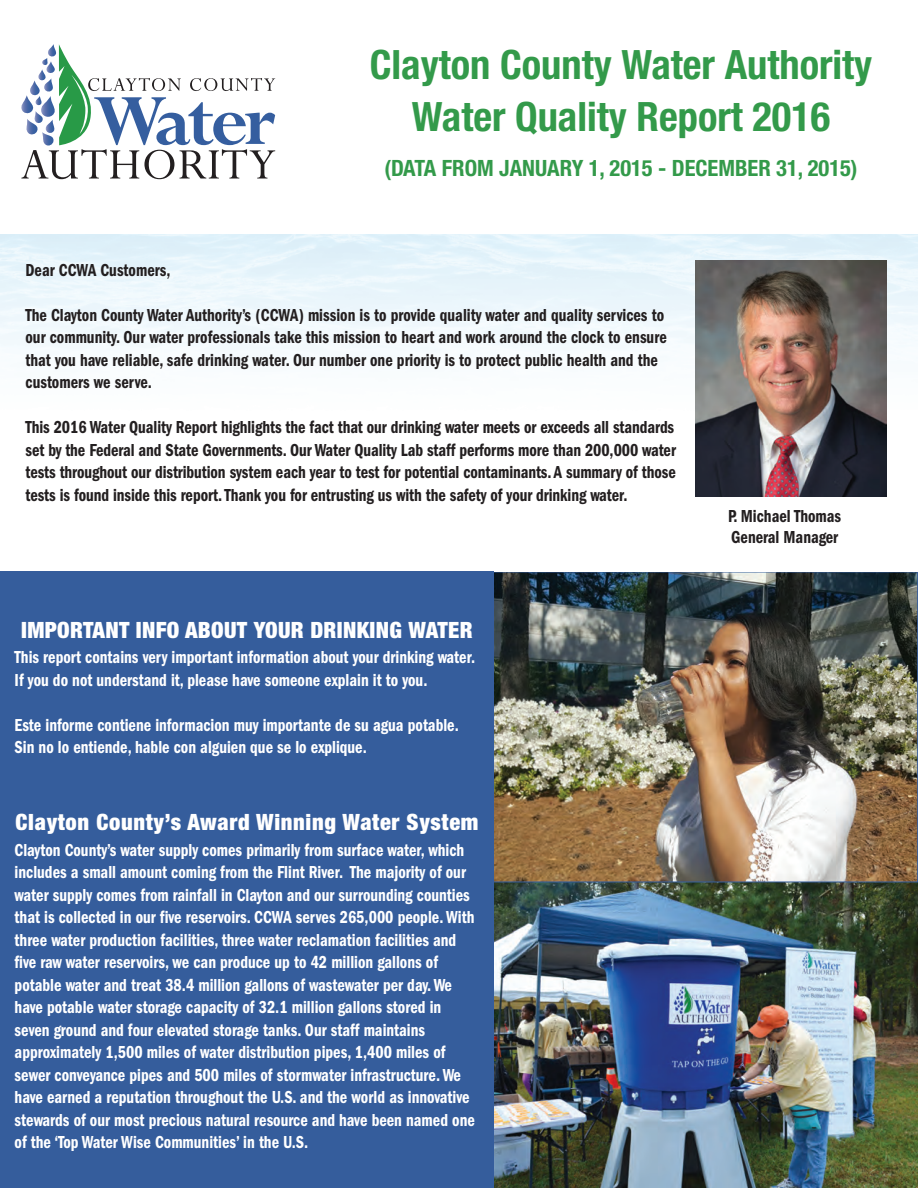
<style>
.page{position:relative;width:918px;height:1188px;background:#fff}
.page>*{position:absolute;margin:0;border:0;box-sizing:border-box;transform-origin:0 0}
.t1{font:700 condensed 40.5px/52.3px "Helvetica Neue";color:#339a4a;text-align:center}
.t2{font:900 condensed 22.5px "Helvetica Neue";letter-spacing:.015em;color:#fff}
.t3{font:700 condensed 22.5px "Helvetica Neue";color:#339a4a}
.t4{font:600 condensed 18px/22.5px "Franklin Gothic";color:#fff;scale:.9 1}
.t5{font:600 condensed 18px/22.5px "Franklin Gothic";color:#231f20;scale:.9 1}
</style>
<div class="page">
<img style="left:493px;top:882px;width:425px;height:306px">
<img style="left:493px;top:574px;width:423px;height:306px">
<img style="left:0;top:234px;width:918px;height:177px">
<svg style="left:21px;top:44px;width:254px;height:135px"></svg>
<img style="left:695px;top:261px;width:191px;height:236px">
<div style="left:0;top:572px;width:493px;height:616px;background:#355d9c"></div>
<h1 class="t1" style="left:370px;top:42px;width:504px">Clayton County Water Authority<br>Water Quality Report 2016</h1>
<p class="t3" style="left:384px;top:160px;width:475px">(DATA FROM JANUARY 1, 2015 - DECEMBER 31, 2015)</p>
<p class="t5" style="left:26px;top:260px;width:163px">Dear CCWA Customers,</p>
<p class="t5" style="left:26px;top:305px;width:714px">The Clayton County Water Authority’s (CCWA) mission is to provide quality water and quality services to our community. Our water professionals take this mission to heart and work around the clock to ensure that you have reliable, safe drinking water. Our number one priority is to protect public health and the customers we serve.</p>
<p class="t5" style="left:26px;top:418px;width:724px;text-align:justify">This 2016 Water Quality Report highlights the fact that our drinking water meets or exceeds all standards set by the Federal and State Governments. Our Water Quality Lab staff performs more than 200,000 water tests throughout our distribution system each year to test for potential contaminants. A summary of those tests is found inside this report. Thank you for entrusting us with the safety of your drinking water.</p>
<p class="t2" style="left:21px;top:616px;width:453px">IMPORTANT INFO ABOUT YOUR DRINKING WATER</p>
<p class="t4" style="left:15px;top:647px;width:513px">This report contains very important information about your drinking water.<br>If you do not understand it, please have someone explain it to you.</p>
<p class="t4" style="left:15px;top:715px;width:495px">Este informe contiene informacion muy importante de su agua potable.<br>Sin no lo entiende, hable con alguien que se lo explique.</p>
<p class="t2" style="left:16px;top:809px;width:464px">Clayton County’s Award Winning Water System</p>
<p class="t4" style="left:15px;top:840px;width:513px">Clayton County’s water supply comes primarily from surface water, which includes a small amount coming from the Flint River. The majority of our water supply comes from rainfall in Clayton and our surrounding counties that is collected in our five reservoirs. CCWA serves 265,000 people. With three water production facilities, three water reclamation facilities and five raw water reservoirs, we can produce up to 42 million gallons of potable water and treat 38.4 million gallons of wastewater per day. We have potable water storage capacity of 32.1 million gallons stored in seven ground and four elevated storage tanks. Our staff maintains approximately 1,500 miles of water distribution pipes, 1,400 miles of sewer conveyance pipes and 500 miles of stormwater infrastructure. We have earned a reputation throughout the U.S. and the world as innovative stewards of our most precious natural resource and have been named one of the ‘Top Water Wise Communities’ in the U.S.</p>
<p class="t5" style="left:728px;top:507px;width:127px;line-height:21px">P. Michael Thomas<br>General Manager</p>
</div>
